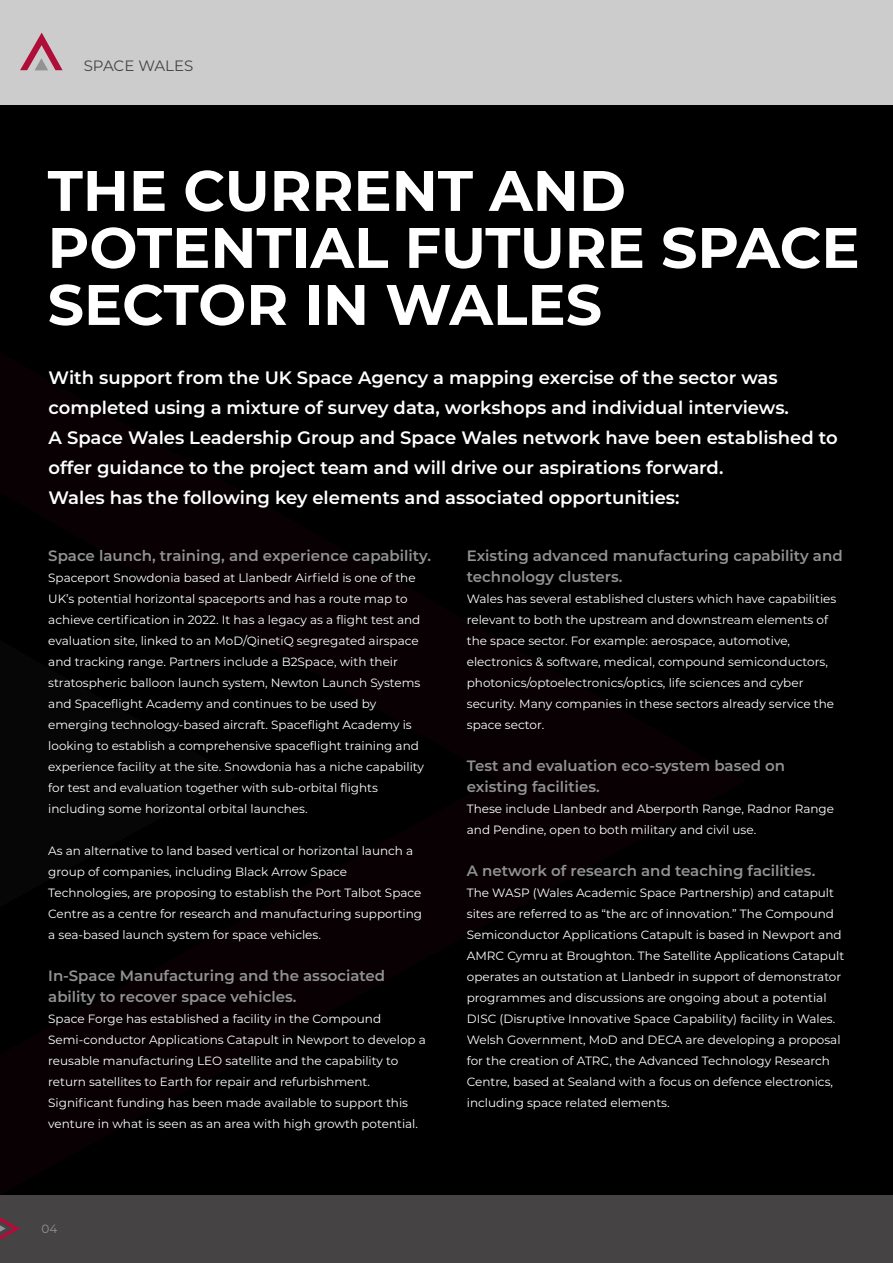
<style>
.page{position:relative;width:893px;height:1263px;background:#000}
.page>*{position:absolute;margin:0;border:0;box-sizing:border-box;transform-origin:0 0}
.t1{font:700 57px/57px "Montserrat";color:#fff}
.t2{font:600 18px/30px "Montserrat";color:#fff}
.t3{font:600 15px/21px "Montserrat";color:#919294}
.t4{font:15px "Montserrat";color:#464345}
.t5{font:12px/21px "Montserrat";color:#fff}
.t6{font:12px "Montserrat";color:#919294}
</style>
<div class="page">
<div style="left:0;top:1195px;width:893px;height:68px;background:#464345"></div>
<div style="left:0;top:0;width:893px;height:105px;background:#ccc"></div>
<svg style="left:20px;top:33px;width:43px;height:37px"></svg>
<svg style="left:0;top:1217px;width:20px;height:23px"></svg>
<p class="t4" style="left:84px;top:55px;width:111px">SPACE WALES</p>
<h1 class="t1" style="left:48px;top:159px;width:813px">THE CURRENT AND<br>POTENTIAL FUTURE SPACE<br>SECTOR IN WALES</h1>
<p class="t2" style="left:49px;top:362px;width:790px">With support from the UK Space Agency a mapping exercise of the sector was completed using a mixture of survey data, workshops and individual interviews.<br>A Space Wales Leadership Group and Space Wales network have been established to offer guidance to the project team and will drive our aspirations forward.<br>Wales has the following key elements and associated opportunities:</p>
<p class="t3" style="left:48px;top:545px;width:384px">Space launch, training, and experience capability.</p>
<p class="t5" style="left:48px;top:567px;width:377px">Spaceport Snowdonia based at Llanbedr Airfield is one of the UK’s potential horizontal spaceports and has a route map to achieve certification in 2022. It has a legacy as a flight test and evaluation site, linked to an MoD/QinetiQ segregated airspace and tracking range. Partners include a B2Space, with their stratospheric balloon launch system, Newton Launch Systems and Spaceflight Academy and continues to be used by emerging technology-based aircraft. Spaceflight Academy is looking to establish a comprehensive spaceflight training and experience facility at the site. Snowdonia has a niche capability for test and evaluation together with sub-orbital flights including some horizontal orbital launches.</p>
<p class="t5" style="left:48px;top:840px;width:375px">As an alternative to land based vertical or horizontal launch a group of companies, including Black Arrow Space Technologies, are proposing to establish the Port Talbot Space Centre as a centre for research and manufacturing supporting a sea-based launch system for space vehicles.</p>
<p class="t3" style="left:48px;top:965px;width:339px">In-Space Manufacturing and the associated ability to recover space vehicles.</p>
<p class="t5" style="left:48px;top:1008px;width:379px">Space Forge has established a facility in the Compound Semi-conductor Applications Catapult in Newport to develop a reusable manufacturing LEO satellite and the capability to return satellites to Earth for repair and refurbishment.<br>Significant funding has been made available to support this venture in what is seen as an area with high growth potential.</p>
<p class="t3" style="left:467px;top:545px;width:377px">Existing advanced manufacturing capability and technology clusters.</p>
<p class="t5" style="left:467px;top:588px;width:371px">Wales has several established clusters which have capabilities relevant to both the upstream and downstream elements of the space sector. For example: aerospace, automotive, electronics &amp; software, medical, compound semiconductors, photonics/optoelectronics/optics, life sciences and cyber security. Many companies in these sectors already service the space sector.</p>
<p class="t3" style="left:467px;top:755px;width:320px">Test and evaluation eco-system based on existing facilities.</p>
<p class="t5" style="left:467px;top:798px;width:369px">These include Llanbedr and Aberporth Range, Radnor Range and Pendine, open to both military and civil use.</p>
<p class="t3" style="left:467px;top:860px;width:350px">A network of research and teaching facilities.</p>
<p class="t5" style="left:467px;top:882px;width:379px">The WASP (Wales Academic Space Partnership) and catapult sites are referred to as “the arc of innovation.” The Compound Semiconductor Applications Catapult is based in Newport and AMRC Cymru at Broughton. The Satellite Applications Catapult operates an outstation at Llanbedr in support of demonstrator programmes and discussions are ongoing about a potential DISC (Disruptive Innovative Space Capability) facility in Wales.<br>Welsh Government, MoD and DECA are developing a proposal for the creation of ATRC, the Advanced Technology Research Centre, based at Sealand with a focus on defence electronics, including space related elements.</p>
<p class="t6" style="left:41px;top:1220px;width:17px">04</p>
</div>
